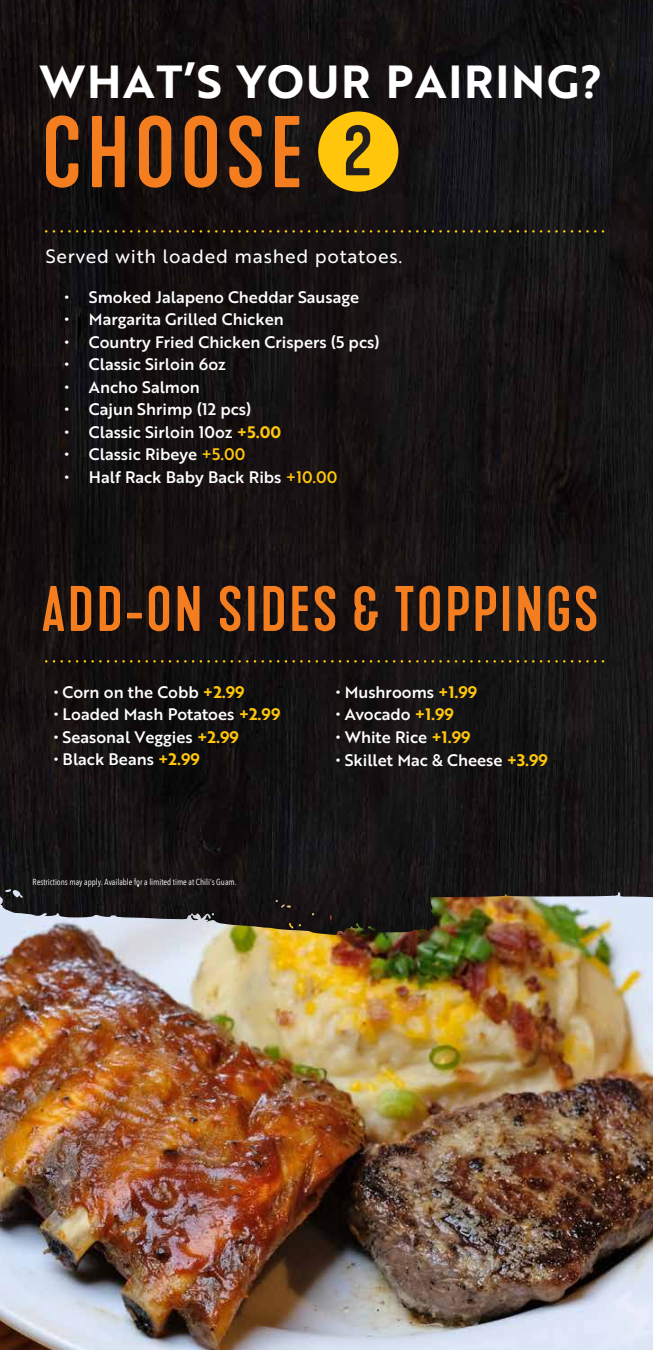
<style>
.page{position:relative;width:653px;height:1350px;background:#fff}
.page>*{position:absolute;margin:0;border:0;box-sizing:border-box;transform-origin:0 0}
.t1{font:500 95px "Kapra Neue";letter-spacing:.05em;color:#f47d20}
.t2{font:500 60px "Kapra Neue";letter-spacing:.04em;color:#f47d20}
.t3{font:45.12px "Brother 1816 Bold";letter-spacing:.04em;color:#fff}
.t4{font:18.75px "Brother 1816 Regular";letter-spacing:.04em;color:#fff}
.t5{font:16.25px/22.5px "Brother 1816 Medium";color:#fff;text-align:justify}
.t6{font:8.75px "Avenir Next Condensed";color:#fff}
.s1{font-size:71.38px;color:#231f20}
.s2{font-family:"Brother 1816 Bold";color:#ffc60c}
.s3{color:#ffc60c}
</style>
<div class="page">
<div style="left:0;top:0;width:652px;height:885px;background:#17171a"></div>
<img style="left:0;top:885px;width:652px;height:465px">
<img style="left:0;top:0;width:620px;height:935px">
<div style="left:318px;top:111px;width:80px;height:81px;background:#ffc60c;border-radius:50%"></div>
<svg style="left:46px;top:230px;width:558px;height:3px"></svg>
<svg style="left:46px;top:660px;width:558px;height:3px"></svg>
<h3 class="t3" style="left:40px;top:48px;width:564px">WHAT’S YOUR PAIRING?</h3>
<h1 class="t1" style="left:42px;top:95px;width:332px">CHOOSE <span class="s1">2</span></h1>
<p class="t4" style="left:46px;top:242px;width:358px">Served with loaded mashed potatoes.</p>
<p class="t5" style="left:64px;top:285px;width:6px">• • • • • • • • •</p>
<p class="t5" style="left:89px;top:285px;width:292px;text-align:left">Smoked Jalapeno Cheddar Sausage<br>Margarita Grilled Chicken<br>Country Fried Chicken Crispers (5 pcs)<br>Classic Sirloin 6oz<br>Ancho Salmon<br>Cajun Shrimp (12 pcs)<br>Classic Sirloin 10oz <span class="s2">+5.00<br></span>Classic Ribeye <span class="s3">+5.00<br></span>Half Rack Baby Back Ribs <span class="s3">+10.00</span></p>
<h2 class="t2" style="left:42px;top:573px;width:558px">ADD-ON SIDES &amp; TOPPINGS</h2>
<p class="t5" style="left:54px;top:680px;width:192px">• Corn on the Cobb <span class="s2">+2.99</span></p>
<p class="t5" style="left:54px;top:703px;width:228px">• Loaded Mash Potatoes <span class="s2">+2.99</span></p>
<p class="t5" style="left:54px;top:725px;width:186px">• Seasonal Veggies <span class="s2">+2.99</span></p>
<p class="t5" style="left:54px;top:748px;width:148px">• Black Beans <span class="s2">+2.99</span></p>
<p class="t6" style="left:33px;top:874px;width:206px">Restrictions may apply. Available for a limited time at Chili’s Guam.</p>
<p class="t5" style="left:335px;top:680px;width:143px">• Mushrooms <span class="s2">+1.99</span></p>
<p class="t5" style="left:335px;top:703px;width:120px">• Avocado <span class="s2">+1.99</span></p>
<p class="t5" style="left:335px;top:725px;width:136px">• White Rice <span class="s2">+1.99</span></p>
<p class="t5" style="left:335px;top:748px;width:214px">• Skillet Mac &amp; Cheese <span class="s2">+3.99</span></p>
</div>
